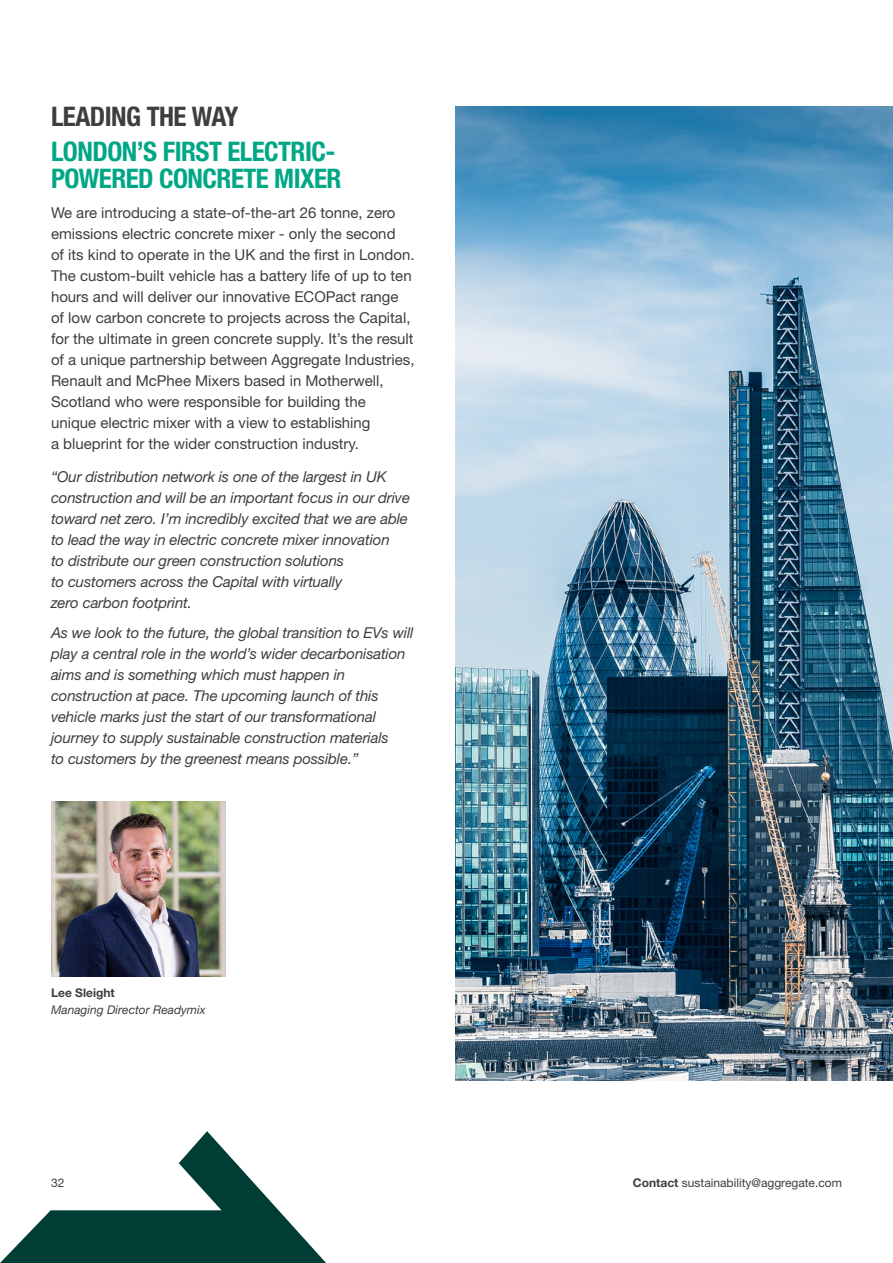
<style>
.page{position:relative;width:893px;height:1263px;background:#fff}
.page>*{position:absolute;margin:0;border:0;box-sizing:border-box;transform-origin:0 0}
.t1{font:700 condensed 27px/27px "Helvetica Neue LT Std";letter-spacing:-.02em;color:#00a786}
.t2{font:700 condensed 27px "Helvetica Neue LT Std";letter-spacing:-.02em;color:#3e3e3f}
.t3{font:italic 15px/21px "Helvetica Neue LT Std";letter-spacing:-.01em;color:#3e3e3f}
.t4{font:15px/21px "Helvetica Neue LT Std";color:#3e3e3f}
.t5{font:12px "Helvetica Neue LT Std";color:#3e3e3f}
.t6{font:italic 12px/16.5px "Helvetica Neue LT Std";color:#3e3e3f}
.s1{font-weight:700;font-style:normal}
.s2{font-weight:700}
</style>
<div class="page">
<img style="left:51px;top:801px;width:174px;height:175px">
<svg style="left:0;top:1131px;width:326px;height:132px"></svg>
<img style="left:455px;top:106px;width:438px;height:974px">
<p class="t2" style="left:51px;top:100px;width:189px">LEADING THE WAY</p>
<p class="t1" style="left:51px;top:138px;width:292px">LONDON’S FIRST ELECTRIC-<br>POWERED CONCRETE MIXER</p>
<p class="t4" style="left:51px;top:202px;width:365px">We are introducing a state-of-the-art 26 tonne, zero emissions electric concrete mixer - only the second<br>of its kind to operate in the UK and the first in London.<br>The custom-built vehicle has a battery life of up to ten hours and will deliver our innovative ECOPact range of low carbon concrete to projects across the Capital, for the ultimate in green concrete supply. It’s the result of a unique partnership between Aggregate Industries, Renault and McPhee Mixers based in Motherwell, Scotland who were responsible for building the unique electric mixer with a view to establishing<br>a blueprint for the wider construction industry.</p>
<p class="t3" style="left:51px;top:466px;width:361px">“Our distribution network is one of the largest in UK construction and will be an important focus in our drive toward net zero. I’m incredibly excited that we are able to lead the way in electric concrete mixer innovation<br>to distribute our green construction solutions<br>to customers across the Capital with virtually<br>zero carbon footprint.</p>
<p class="t3" style="left:51px;top:622px;width:364px">As we look to the future, the global transition to EVs will play a central role in the world’s wider decarbonisation aims and is something which must happen in construction at pace. The upcoming launch of this vehicle marks just the start of our transformational journey to supply sustainable construction materials<br>to customers by the greenest means possible.”</p>
<p class="t6" style="left:51px;top:984px;width:156px"><span class="s1">Lee Sleight<br></span>Managing Director Readymix</p>
<p class="t5" style="left:51px;top:1175px;width:15px">32</p>
<p class="t5" style="left:633px;top:1175px;width:210px"><span class="s2">Contact</span> sustainability@aggregate.com</p>
</div>
